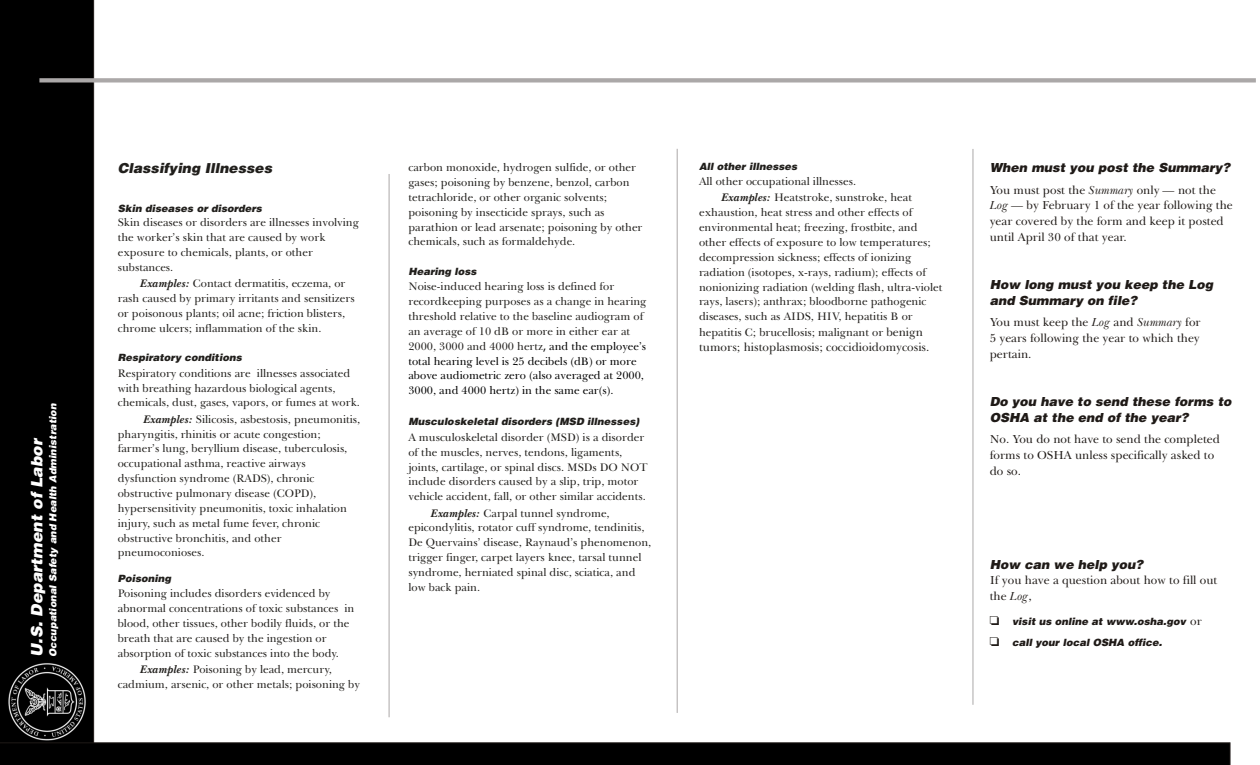
<style>
.page{position:relative;width:1260px;height:765px;background:#fff}
.page>*{position:absolute;margin:0;border:0;box-sizing:border-box;transform-origin:0 0}
.t1{font:italic 900 15.75px "Helvetica";color:#fff}
.t2{font:italic 900 13.75px "Helvetica";color:#211f1c}
.t3{font:italic 900 12.5px/15.8px "Helvetica";color:#1f1a17}
.t4{font:11.88px/15.6px "Baskerville Win 95 BT";color:#1f1a17}
.t5{font:11.88px "Baskerville Win 95 BT";color:#211f1c}
.t6{font:11.25px/14.9px "Baskerville Win 95 BT";color:#211f1c}
.t7{font:11.25px/14.9px "Baskerville Win 95 BT";color:#000}
.t8{font:italic 900 10px "Helvetica";color:#211f1c}
.t9{font:italic 900 10px/20.4px "Helvetica";color:#1f1a17}
.t10{font:italic 900 9.88px "Helvetica";color:#fff}
.s1{font-weight:700;font-style:italic}
.s2{font-size:11.88px}
.s3{font-family:"Tahoma";font-size:10px;color:#000}
.s4{color:#000}
.s5{font-style:italic}
.s6{font-family:"Baskerville Win 95 BT";font-weight:400;font-style:normal;font-size:11.88px}
</style>
<div class="page">
<hr style="left:389px;top:174px;width:1px;height:543px;background:#aba8a8">
<div style="left:0;top:0;width:94px;height:743px;background:#000"></div>
<div style="left:0;top:743px;width:1230px;height:22px;background:#000"></div>
<div style="left:39px;top:78px;width:1217px;height:5px;background:#aba8a8"></div>
<hr style="left:677px;top:149px;width:1px;height:564px;background:#aba8a8">
<hr style="left:973px;top:149px;width:1px;height:556px;background:#aba8a8">
<img style="left:8px;top:663px;width:78px;height:78px">
<p class="t10" style="left:49px;top:657px;width:255px;rotate:-90deg">Occupational Safety and Health Administration</p>
<h1 class="t1" style="left:31px;top:657px;width:220px;rotate:-90deg">U.S. Department of Labor</h1>
<p class="t2" style="left:118px;top:163px;width:156px">Classifying Illnesses</p>
<p class="t6" style="left:408px;top:161px;width:229px">carbon monoxide, hydrogen sulfide, or other</p>
<p class="t8" style="left:699px;top:162px;width:100px">All other illnesses</p>
<p class="t6" style="left:408px;top:176px;width:223px">gases; poisoning by benzene, benzol, carbon</p>
<p class="t6" style="left:699px;top:175px;width:159px">All other occupational illnesses.</p>
<p class="t6" style="left:408px;top:190px;width:200px">tetrachloride, or other organic solvents;</p>
<p class="t6" style="left:722px;top:191px;width:192px"><span class="s1">Examples:</span> Heatstroke, sunstroke, heat</p>
<p class="t8" style="left:118px;top:205px;width:146px">Skin diseases or disorders</p>
<p class="t6" style="left:408px;top:205px;width:198px">poisoning by insecticide sprays, such as</p>
<p class="t6" style="left:699px;top:206px;width:215px">exhaustion, heat stress and other effects of</p>
<p class="t6" style="left:118px;top:216px;width:243px">Skin diseases or disorders are illnesses involving</p>
<p class="t6" style="left:408px;top:220px;width:236px">parathion or lead arsenate; poisoning by other</p>
<p class="t6" style="left:699px;top:221px;width:220px">environmental heat; freezing, frostbite, and</p>
<p class="t6" style="left:118px;top:231px;width:209px">the worker’s skin that are caused by work</p>
<p class="t6" style="left:408px;top:235px;width:168px">chemicals, such as formaldehyde.</p>
<p class="t6" style="left:699px;top:236px;width:233px">other effects of exposure to low temperatures;</p>
<p class="t6" style="left:118px;top:246px;width:197px">exposure to chemicals, plants, or other</p>
<p class="t6" style="left:699px;top:251px;width:214px">decompression sickness; effects of ionizing</p>
<p class="t6" style="left:118px;top:261px;width:57px">substances.</p>
<p class="t8" style="left:408px;top:267px;width:70px">Hearing loss</p>
<p class="t6" style="left:699px;top:265px;width:228px">radiation (isotopes, x-rays, radium); effects of</p>
<p class="t6" style="left:140px;top:277px;width:207px"><span class="s1">Examples:</span> Contact dermatitis, eczema, or</p>
<p class="t6" style="left:408px;top:280px;width:207px">Noise-induced hearing loss is defined for</p>
<p class="t6" style="left:699px;top:280px;width:245px">nonionizing radiation (welding flash, ultra-violet</p>
<p class="t6" style="left:118px;top:292px;width:238px">rash caused by primary irritants and sensitizers</p>
<p class="t6" style="left:408px;top:295px;width:240px">recordkeeping purposes as a change in hearing</p>
<p class="t6" style="left:699px;top:295px;width:229px">rays, lasers); anthrax; bloodborne pathogenic</p>
<p class="t6" style="left:118px;top:307px;width:229px">or poisonous plants; oil acne; friction blisters,</p>
<p class="t6" style="left:408px;top:310px;width:236px">threshold relative to the baseline audiogram of</p>
<p class="t6" style="left:699px;top:310px;width:215px">diseases, such as AIDS, HIV, hepatitis B or</p>
<p class="t6" style="left:118px;top:321px;width:205px">chrome ulcers; inflammation of the skin.</p>
<p class="t6" style="left:408px;top:325px;width:223px">an average of 10 dB or more in either ear at</p>
<p class="t6" style="left:699px;top:325px;width:225px">hepatitis C; brucellosis; malignant or <span class="s2">benign</span></p>
<p class="t6" style="left:408px;top:339px;width:239px">2000, 3000 and 4000 hertz<span class="s3">,</span> <span class="s4">and the employee’s</span></p>
<p class="t5" style="left:699px;top:342px;width:232px">tumors; histoplasmosis; coccidioidomycosis.</p>
<p class="t8" style="left:118px;top:354px;width:126px">Respiratory conditions</p>
<p class="t6" style="left:118px;top:366px;width:244px">Respiratory conditions are illnesses associated with breathing hazardous biological agents, chemicals, dust, gases, vapors, or fumes at work.</p>
<p class="t6" style="left:143px;top:412px;width:218px"><span class="s1">Examples:</span> Silicosis, asbestosis, pneumonitis,</p>
<p class="t8" style="left:408px;top:418px;width:232px">Musculoskeletal disorders (MSD illnesses)</p>
<p class="t6" style="left:118px;top:427px;width:204px">pharyngitis, rhinitis or acute congestion;</p>
<p class="t6" style="left:408px;top:430px;width:237px">A musculoskeletal disorder (MSD) is a disorder</p>
<p class="t6" style="left:118px;top:442px;width:231px">farmer’s lung, beryllium disease, tuberculosis,</p>
<p class="t6" style="left:408px;top:445px;width:215px">of the muscles, nerves, tendons, ligaments,</p>
<p class="t6" style="left:118px;top:457px;width:189px">occupational asthma, reactive airways</p>
<p class="t6" style="left:408px;top:460px;width:241px">joints, cartilage, or spinal discs. MSDs DO NOT</p>
<p class="t6" style="left:118px;top:472px;width:198px">dysfunction syndrome (RADS), chronic</p>
<p class="t6" style="left:408px;top:475px;width:232px">include disorders caused by a slip, trip, motor</p>
<p class="t6" style="left:118px;top:487px;width:200px">obstructive pulmonary disease (COPD),</p>
<p class="t6" style="left:408px;top:490px;width:239px">vehicle accident, fall, or other similar accidents.</p>
<p class="t6" style="left:118px;top:502px;width:231px">hypersensitivity pneumonitis, toxic inhalation</p>
<p class="t6" style="left:431px;top:506px;width:180px"><span class="s1">Examples:</span> Carpal tunnel syndrome,</p>
<p class="t6" style="left:118px;top:516px;width:204px">injury, such as metal fume fever, chronic</p>
<p class="t6" style="left:408px;top:521px;width:238px">epicondylitis, rotator cuff syndrome, tendinitis,</p>
<p class="t6" style="left:118px;top:531px;width:165px">obstructive bronchitis, and other</p>
<p class="t6" style="left:408px;top:536px;width:244px">De Quervains’ disease, Raynaud’s phenomenon,</p>
<p class="t6" style="left:118px;top:546px;width:88px">pneumoconioses.</p>
<p class="t6" style="left:408px;top:551px;width:235px">trigger finger, carpet layers knee, tarsal tunnel syndrome, herniated spinal disc, sciatica, and</p>
<p class="t7" style="left:408px;top:354px;width:237px">total hearing level is 25 decibels (dB) or more above audiometric zero (also averaged at 2000,<br>3000, and 4000 hertz) in the same ear(s).</p>
<p class="t8" style="left:118px;top:574px;width:55px">Poisoning</p>
<p class="t6" style="left:408px;top:580px;width:73px">low back pain.</p>
<p class="t6" style="left:118px;top:587px;width:238px">Poisoning includes disorders evidenced by abnormal concentrations of toxic substances in blood, other tissues, other bodily fluids, or the breath that are caused by the ingestion or absorption of toxic substances into the body.</p>
<p class="t6" style="left:118px;top:663px;width:244px;text-align:center"><span class="s1">Examples:</span> Poisoning by lead, mercury, cadmium, arsenic, or other metals; poisoning by</p>
<p class="t3" style="left:990px;top:161px;width:242px">When must you post the Summary?</p>
<p class="t4" style="left:990px;top:183px;width:245px">You must post the <span class="s5">Summary</span> only <span class="s5">—</span> not the <span class="s5">Log —</span> by February 1 of the year following the year covered by the form and keep it posted until April 30 of that year.</p>
<p class="t3" style="left:990px;top:278px;width:225px">How long must you keep the Log and Summary on file?</p>
<p class="t4" style="left:990px;top:315px;width:213px;text-align:justify">You must keep the <span class="s5">Log</span> and <span class="s5">Summary</span> for 5 years following the year to which they pertain.</p>
<p class="t3" style="left:990px;top:395px;width:243px">Do you have to send these forms to<br>OSHA at the end of the year?</p>
<p class="t4" style="left:990px;top:432px;width:232px">No. You do not have to send the completed forms to OSHA unless specifically asked to do so.</p>
<p class="t3" style="left:990px;top:558px;width:155px">How can we help you?</p>
<p class="t4" style="left:990px;top:574px;width:229px">If you have a question about how to fill out the <span class="s5">Log</span>,</p>
<p class="t9" style="left:1012px;top:613px;width:191px">visit us online at www.osha.gov <span class="s6">or </span>call your local OSHA office.</p>
</div>
